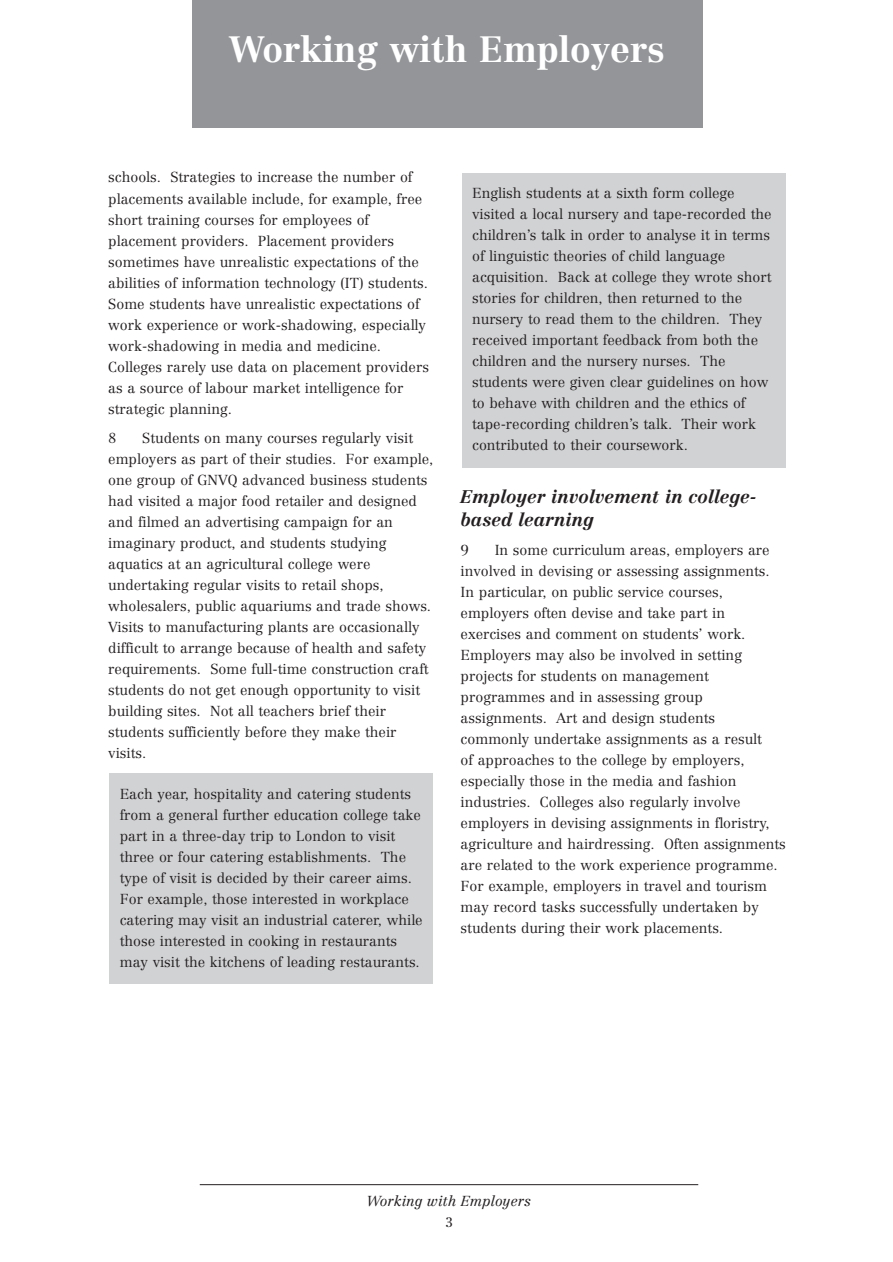
<style>
.page{position:relative;width:893px;height:1262px;background:#fff}
.page>*{position:absolute;margin:0;border:0;box-sizing:border-box;transform-origin:0 0}
.t1{font:700 36px "Centennial";color:#fff}
.t2{font:italic 700 18px/22.5px "Centennial";color:#231f20}
.t3{font:300 14.25px/21px "Centennial";color:#231f20}
.t4{font:italic 300 14.25px "Centennial";color:#231f20}
.t5{font:300 13.5px "Centennial";color:#231f20}
</style>
<div class="page">
<hr style="left:200px;top:1184px;width:498px;height:1px;background:#231f20">
<div style="left:462px;top:173px;width:323px;height:295px;background:#d1d2d4"></div>
<div style="left:110px;top:773px;width:323px;height:210px;background:#d1d2d4"></div>
<div style="left:192px;top:0;width:510px;height:128px;background:#939598"></div>
<h1 class="t1" style="left:229px;top:35px;width:437px">Working with Employers</h1>
<p class="t3" style="left:108px;top:168px;width:322px">schools. Strategies to increase the number of placements available include, for example, free short training courses for employees of placement providers. Placement providers sometimes have unrealistic expectations of the abilities of information technology (IT) students.<br>Some students have unrealistic expectations of work experience or work-shadowing, especially work-shadowing in media and medicine.<br>Colleges rarely use data on placement providers as a source of labour market intelligence for strategic planning.</p>
<p class="t3" style="left:108px;top:429px;width:10px">8</p>
<p class="t3" style="left:108px;top:429px;width:327px;text-indent:34px">Students on many courses regularly visit employers as part of their studies. For example, one group of GNVQ advanced business students had visited a major food retailer and designed and filmed an advertising campaign for an imaginary product, and students studying aquatics at an agricultural college were undertaking regular visits to retail shops, wholesalers, public aquariums and trade shows.<br>Visits to manufacturing plants are occasionally difficult to arrange because of health and safety requirements. Some full-time construction craft students do not get enough opportunity to visit building sites. Not all teachers brief their students sufficiently before they make their visits.</p>
<p class="t3" style="left:120px;top:784px;width:304px">Each year, hospitality and catering students from a general further education college take part in a three-day trip to London to visit three or four catering establishments. The type of visit is decided by their career aims.<br>For example, those interested in workplace catering may visit an industrial caterer, while those interested in cooking in restaurants may visit the kitchens of leading restaurants.</p>
<p class="t3" style="left:472px;top:184px;width:301px">English students at a sixth form college visited a local nursery and tape-recorded the children’s talk in order to analyse it in terms of linguistic theories of child language acquisition. Back at college they wrote short stories for children, then returned to the nursery to read them to the children. They received important feedback from both the children and the nursery nurses. The students were given clear guidelines on how to behave with children and the ethics of tape-recording children’s talk. Their work contributed to their coursework.</p>
<p class="t2" style="left:460px;top:487px;width:297px">Employer involvement in college&shy;based learning</p>
<p class="t3" style="left:460px;top:541px;width:10px">9</p>
<p class="t3" style="left:460px;top:541px;width:327px;text-indent:34px">In some curriculum areas, employers are involved in devising or assessing assignments.<br>In particular, on public service courses, employers often devise and take part in exercises and comment on students’ work.<br>Employers may also be involved in setting projects for students on management programmes and in assessing group assignments. Art and design students commonly undertake assignments as a result<br>of approaches to the college by employers, especially those in the media and fashion industries. Colleges also regularly involve employers in devising assignments in floristry, agriculture and hairdressing. Often assignments are related to the work experience programme.<br>For example, employers in travel and tourism may record tasks successfully undertaken by students during their work placements.</p>
<p class="t4" style="left:367px;top:1195px;width:166px">Working with Employers</p>
<p class="t5" style="left:445px;top:1216px;width:9px">3</p>
</div>
